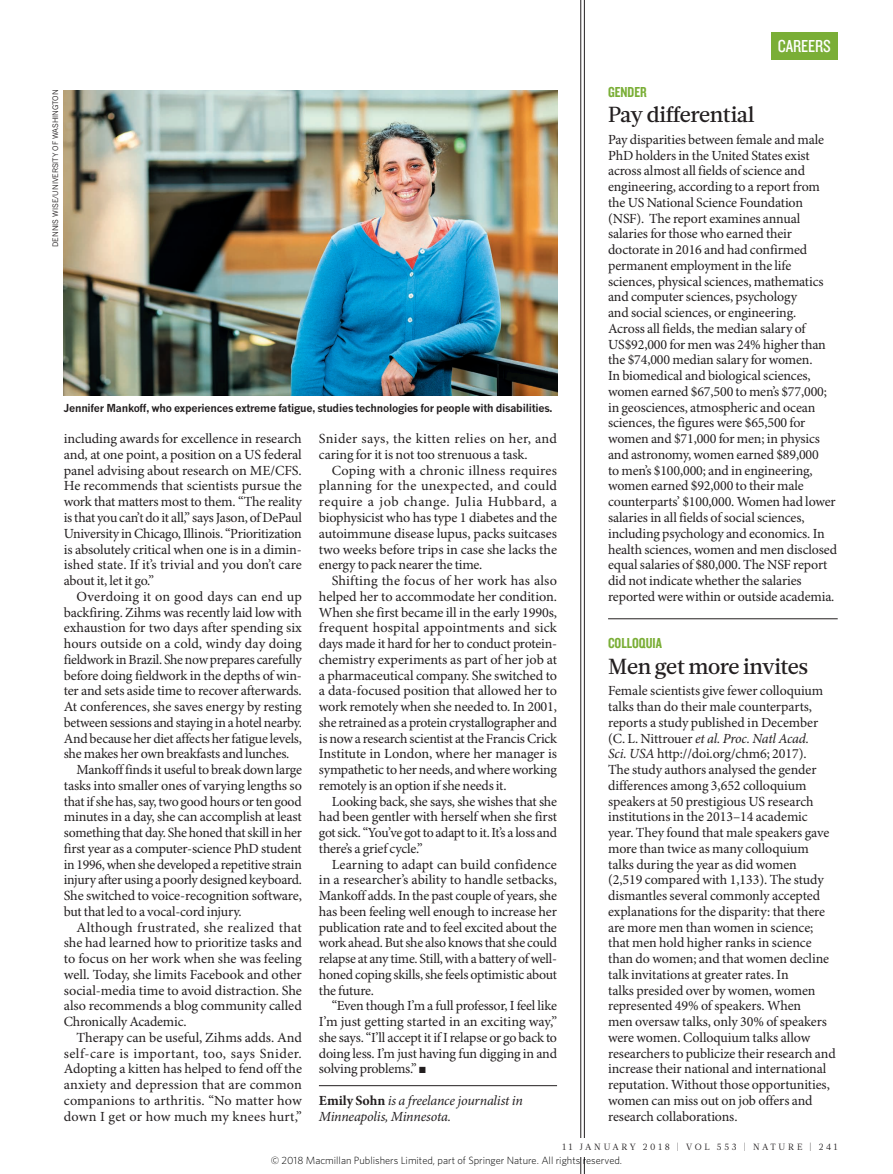
<style>
.page{position:relative;width:893px;height:1174px;background:#fff}
.page>*{position:absolute;margin:0;border:0;box-sizing:border-box;transform-origin:0 0}
.BRIEF_HEAD{font:500 21.75px "Glosa Math";letter-spacing:-.02em;color:#231f20}
.t1{font:18px "Knockout 29 Junior Ltweight";letter-spacing:-.005em;color:#fff}
.BRIEF_STRAP{font:15px "Knockout 49 Liteweight";color:#7aae36}
.BODY_INDENT{font:13.95px/15.8px "Minion Pro";letter-spacing:-.015em;color:#231f20;text-align:justify}
.BRIEF_BODY{font:13.95px/15.8px "Minion Pro";letter-spacing:-.01em;color:#231f20}
.BRIEF_BODY_LAST{font:13.95px/15.8px "Minion Pro";letter-spacing:-.005em;color:#231f20}
.BODY_1ST_PARA{font:13.95px/15.8px "Minion Pro";letter-spacing:-.005em;color:#231f20;text-align:justify}
.BODY_INDENT-2{font:13.95px/15.8px "Minion Pro";letter-spacing:.005em;color:#231f20}
.AUTHOR_DETAILS{font:italic 13.95px/15.8px "Minion Pro";letter-spacing:-.015em;color:#231f20}
.PIC_CAPTION{font:700 10.8px "News Gothic MTOT";letter-spacing:-.02em;color:#231f20}
.t2{font:300 10.5px "Whitney";color:#000}
.t3{font:9px "Glosa Math";letter-spacing:.3em;color:#231f20}
.PIC_CREDIT{font:7.5px "News Gothic MTOT";color:#231f20}
.s1{font-weight:700;font-style:normal}
.s2{font-style:italic}
</style>
<div class="page">
<hr style="left:584px;top:0;width:1px;height:1174px;background:#231f20">
<hr style="left:580px;top:0;width:1px;height:1174px;background:#231f20">
<hr style="left:319px;top:1085px;width:238px;height:1px;background:#231f20">
<hr style="left:608px;top:618px;width:230px;height:1px;background:#231f20">
<img style="left:64px;top:90px;width:493px;height:306px">
<div style="left:771px;top:32px;width:67px;height:27px;background:#7aae36"></div>
<div style="left:476px;top:1137px;width:362px;height:19px;background:#fff"></div>
<p class="PIC_CREDIT" style="left:51px;top:247px;width:159px;rotate:-90deg">DENNIS WISE/UNIVERSITY OF WASHINGTON</p>
<p class="PIC_CAPTION" style="left:64px;top:401px;width:490px">Jennifer Mankoff, who experiences extreme fatigue, studies technologies for people with disabilities.</p>
<p class="BODY_1ST_PARA" style="left:64px;top:431px;width:240px">including awards for excellence in research and, at one point, a position on a US federal panel advising about research on ME/CFS.<br>He recommends that scientists pursue the work that matters most to them. “The reality is that you can’t do it all,” says Jason, of DePaul University in Chicago, Illinois. “Prioritization is absolutely critical when one is in a dimin&shy;ished state. If it’s trivial and you don’t care about it, let it go.”</p>
<p class="BODY_INDENT" style="left:64px;top:589px;width:240px;text-indent:13px">Overdoing it on good days can end up backfiring. Zihms was recently laid low with exhaustion for two days after spending six hours outside on a cold, windy day doing fieldwork in Brazil. She now prepares carefully before doing fieldwork in the depths of win&shy;ter and sets aside time to recover afterwards.<br>At conferences, she saves energy by resting between sessions and staying in a hotel nearby.<br>And because her diet affects her fatigue levels, she makes her own breakfasts and lunches.</p>
<p class="BODY_INDENT" style="left:64px;top:762px;width:240px;text-indent:13px">Mankoff finds it useful to break down large tasks into smaller ones of varying lengths so that if she has, say, two good hours or ten good minutes in a day, she can accomplish at least something that day. She honed that skill in her first year as a computer-science PhD student in 1996, when she developed a repetitive strain injury after using a poorly designed keyboard.<br>She switched to voice-recognition software, but that led to a vocal-cord injury.</p>
<p class="BODY_INDENT" style="left:64px;top:920px;width:240px;text-indent:13px">Although frustrated, she realized that she had learned how to prioritize tasks and to focus on her work when she was feeling well. Today, she limits Facebook and other social-media time to avoid distraction. She also recommends a blog community called Chronically Academic.</p>
<p class="BODY_INDENT" style="left:64px;top:1030px;width:240px;text-indent:13px">Therapy can be useful, Zihms adds. And self-care is important, too, says Snider.<br>Adopting a kitten has helped to fend off the anxiety and depression that are common companions to arthritis. “No matter how down I get or how much my knees hurt,”</p>
<p class="BODY_INDENT-2" style="left:319px;top:431px;width:240px">Snider says, the kitten relies on her, and caring for it is not too strenuous a task.</p>
<p class="BODY_INDENT" style="left:319px;top:463px;width:240px;text-indent:13px">Coping with a chronic illness requires planning for the unexpected, and could require a job change. Julia Hubbard, a biophysicist who has type 1 diabetes and the autoimmune disease lupus, packs suitcases two weeks before trips in case she lacks the energy to pack nearer the time.</p>
<p class="BODY_INDENT" style="left:319px;top:573px;width:240px;text-indent:13px">Shifting the focus of her work has also helped her to accommodate her condition.<br>When she first became ill in the early 1990s, frequent hospital appointments and sick days made it hard for her to conduct protein&shy;chemistry experiments as part of her job at a pharmaceutical company. She switched to a data-focused position that allowed her to work remotely when she needed to. In 2001, she retrained as a protein crystallographer and is now a research scientist at the Francis Crick Institute in London, where her manager is sympathetic to her needs, and where working remotely is an option if she needs it.</p>
<p class="BODY_INDENT" style="left:319px;top:794px;width:240px;text-indent:13px">Looking back, she says, she wishes that she had been gentler with herself when she first got sick. “You’ve got to adapt to it. It’s a loss and there’s a grief cycle.”</p>
<p class="BODY_INDENT" style="left:319px;top:857px;width:240px;text-indent:13px">Learning to adapt can build confidence in a researcher’s ability to handle setbacks, Mankoff adds. In the past couple of years, she has been feeling well enough to increase her publication rate and to feel excited about the work ahead. But she also knows that she could relapse at any time. Still, with a battery of well&shy;honed coping skills, she feels optimistic about the future.</p>
<p class="BODY_INDENT" style="left:319px;top:998px;width:240px;text-indent:13px">“Even though I’m a full professor, I feel like I’m just getting started in an exciting way,” she says. “I’ll accept it if I relapse or go back to doing less. I’m just having fun digging in and solving problems.” ■</p>
<p class="AUTHOR_DETAILS" style="left:319px;top:1093px;width:205px"><span class="s1">Emily Sohn</span> is a freelance journalist in<br>Minneapolis, Minnesota.</p>
<p class="t1" style="left:778px;top:34px;width:55px">CAREERS</p>
<p class="BRIEF_STRAP" style="left:608px;top:82px;width:40px">GENDER</p>
<p class="BRIEF_HEAD" style="left:608px;top:100px;width:148px">Pay differential</p>
<p class="BRIEF_BODY" style="left:608px;top:132px;width:230px">Pay disparities between female and male PhD holders in the United States exist across almost all fields of science and engineering, according to a report from the US National Science Foundation (NSF). The report examines annual salaries for those who earned their doctorate in 2016 and had confirmed permanent employment in the life sciences, physical sciences, mathematics and computer sciences, psychology<br>and social sciences, or engineering.<br>Across all fields, the median salary of US$92,000 for men was 24% higher than the $74,000 median salary for women.<br>In biomedical and biological sciences, women earned $67,500 to men’s $77,000; in geosciences, atmospheric and ocean sciences, the figures were $65,500 for women and $71,000 for men; in physics and astronomy, women earned $89,000<br>to men’s $100,000; and in engineering, women earned $92,000 to their male counterparts’ $100,000. Women had lower salaries in all fields of social sciences, including psychology and economics. In health sciences, women and men disclosed equal salaries of $80,000. The NSF report did not indicate whether the salaries reported were within or outside academia.</p>
<p class="BRIEF_STRAP" style="left:608px;top:633px;width:55px">COLLOQUIA</p>
<p class="BRIEF_HEAD" style="left:608px;top:652px;width:202px">Men get more invites</p>
<p class="BRIEF_BODY_LAST" style="left:608px;top:683px;width:229px">Female scientists give fewer colloquium talks than do their male counterparts, reports a study published in December (C. L. Nittrouer <span class="s2">et al. Proc. Natl Acad.<br>Sci. USA</span> http://doi.org/chm6; 2017).<br>The study authors analysed the gender differences among 3,652 colloquium speakers at 50 prestigious US research institutions in the 2013–14 academic year. They found that male speakers gave more than twice as many colloquium talks during the year as did women<br>(2,519 compared with 1,133). The study dismantles several commonly accepted explanations for the disparity: that there are more men than women in science; that men hold higher ranks in science than do women; and that women decline talk invitations at greater rates. In<br>talks presided over by women, women represented 49% of speakers. When<br>men oversaw talks, only 30% of speakers were women. Colloquium talks allow researchers to publicize their research and increase their national and international reputation. Without those opportunities, women can miss out on job offers and research collaborations.</p>
<p class="t3" style="left:562px;top:1141px;width:277px">11 JANUARY 2018 | VOL 553 | NATURE | 241</p>
<p class="t2" style="left:271px;top:1153px;width:353px">© 2018 Macmillan Publishers Limited, part of Springer Nature. All rights reserved.</p>
</div>
